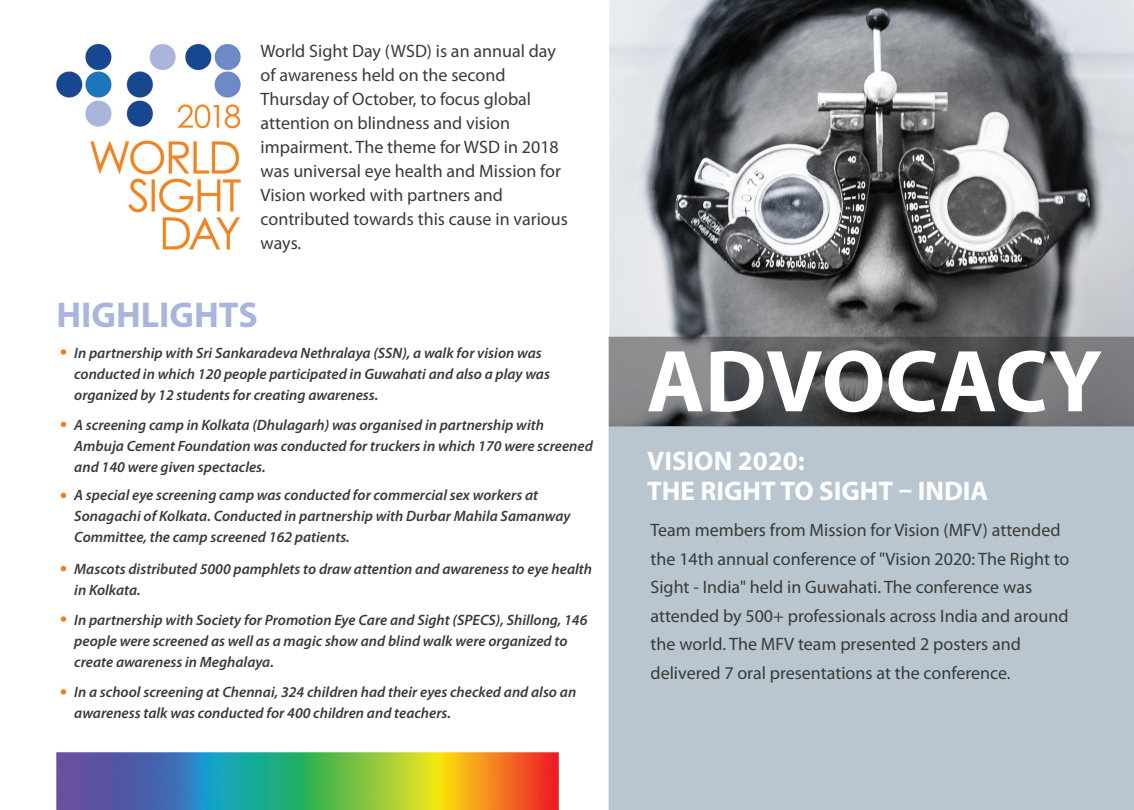
<style>
.page{position:relative;width:1134px;height:810px;background:#fff}
.page>*{position:absolute;margin:0;border:0;box-sizing:border-box;transform-origin:0 0}
.t1{font:700 88.8px "Myriad Pro";color:#fff}
.t2{font:700 36px "Myriad Pro";color:#aab5db}
.t3{font:700 27px/30px "Myriad Pro";color:#fff}
.t4{font:18px/24px "Myriad Pro";color:#393a39}
.t5{font:italic 600 15px/21px "Myriad Pro";color:#393a39}
</style>
<div class="page">
<img style="left:56px;top:0;width:1078px;height:810px">
<p class="t4" style="left:261px;top:39px;width:309px">World Sight Day (WSD) is an annual day of awareness held on the second<br>Thursday of October, to focus global attention on blindness and vision impairment. The theme for WSD in 2018 was universal eye health and Mission for<br>Vision worked with partners and contributed towards this cause in various ways.</p>
<h2 class="t2" style="left:57px;top:292px;width:203px">HIGHLIGHTS</h2>
<p class="t5" style="left:74px;top:342px;width:477px">In partnership with Sri Sankaradeva Nethralaya (SSN), a walk for vision was conducted in which 120 people participated in Guwahati and also a play was organized by 12 students for creating awareness.</p>
<p class="t5" style="left:74px;top:414px;width:520px">A screening camp in Kolkata (Dhulagarh) was organised in partnership with<br>Ambuja Cement Foundation was conducted for truckers in which 170 were screened and 140 were given spectacles.</p>
<p class="t5" style="left:74px;top:484px;width:498px">A special eye screening camp was conducted for commercial sex workers at<br>Sonagachi of Kolkata. Conducted in partnership with Durbar Mahila Samanway<br>Committee, the camp screened 162 patients.</p>
<p class="t5" style="left:74px;top:558px;width:519px">Mascots distributed 5000 pamphlets to draw attention and awareness to eye health in Kolkata.</p>
<p class="t5" style="left:74px;top:609px;width:515px">In partnership with Society for Promotion Eye Care and Sight (SPECS), Shillong, 146 people were screened as well as a magic show and blind walk were organized to create awareness in Meghalaya.</p>
<p class="t5" style="left:74px;top:681px;width:503px">In a school screening at Chennai, 324 children had their eyes checked and also an awareness talk was conducted for 400 children and teachers.</p>
<h1 class="t1" style="left:647px;top:323px;width:457px">ADVOCACY</h1>
<h3 class="t3" style="left:647px;top:445px;width:343px">VISION 2020:<br>THE RIGHT TO SIGHT – INDIA</h3>
<p class="t4" style="left:651px;top:515px;width:420px;line-height:28.5px">Team members from Mission for Vision (MFV) attended the 14th annual conference of "Vision 2020: The Right to Sight - India" held in Guwahati. The conference was attended by 500+ professionals across India and around the world. The MFV team presented 2 posters and delivered 7 oral presentations at the conference.</p>
</div>
